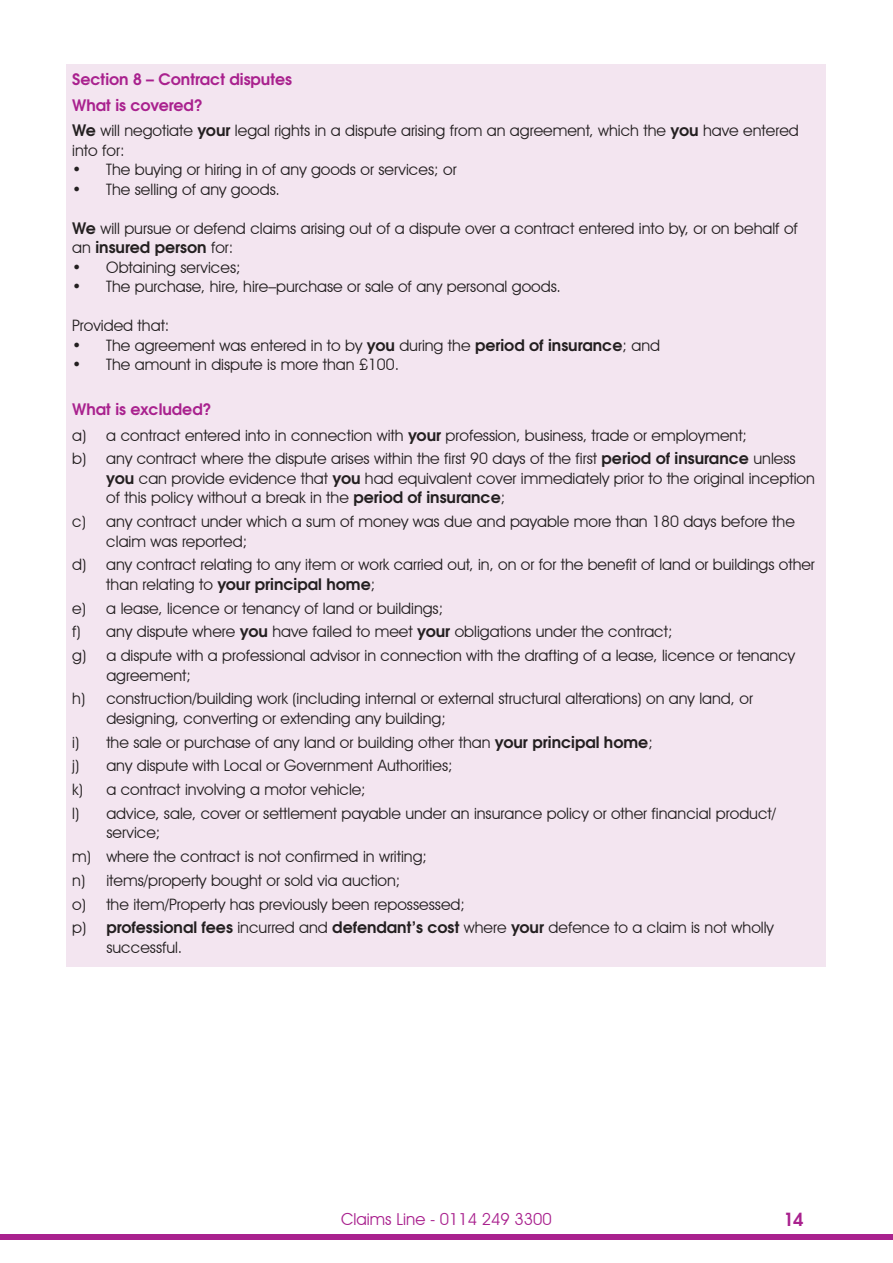
<style>
.page{position:relative;width:893px;height:1263px;background:#fff}
.page>*{position:absolute;margin:0;border:0;box-sizing:border-box;transform-origin:0 0}
.t1{font:700 18px "Te X Gyre Adventor";color:#a9218e}
.t2{font:16.5px "Avant Garde IT Cby BT";color:#a9218e}
.t3{font:15.75px/23.7px "Avant Garde IT Cby BT";color:#231f20}
.t4{font:700 15.75px/25.5px "Te X Gyre Adventor";color:#a9218e}
.t5{font:700 15.75px "Te X Gyre Adventor";color:#231f20}
.s1{font-family:"Te X Gyre Adventor";font-weight:700}
.s2{font-family:"Avant Garde IT Cby BT";font-weight:400}
</style>
<div class="page">
<div style="left:0;top:1234px;width:893px;height:5px;background:#a9218e"></div>
<div style="left:67px;top:64px;width:759px;height:902px;background:#f3e5f0"></div>
<p class="t4" style="left:72px;top:65px;width:221px">Section 8 – Contract disputes<br>What is covered?</p>
<p class="t3" style="left:72px;top:121px;width:728px;line-height:19.5px"><span class="s1">We</span> will negotiate <span class="s1">your</span> legal rights in a dispute arising from an agreement, which the <span class="s1">you</span> have entered into for:</p>
<p class="t3" style="left:72px;top:158px;width:386px">• The buying or hiring in of any goods or services; or</p>
<p class="t3" style="left:72px;top:177px;width:209px">• The selling of any goods.</p>
<p class="t3" style="left:72px;top:216px;width:727px"><span class="s1">We</span> will pursue or defend claims arising out of a dispute over a contract entered into by, or on behalf of</p>
<p class="t5" style="left:72px;top:234px;width:163px"><span class="s2">an</span> insured person <span class="s2">for:</span></p>
<p class="t3" style="left:72px;top:255px;width:170px">• Obtaining services;</p>
<p class="t3" style="left:72px;top:275px;width:490px">• The purchase, hire, hire–purchase or sale of any personal goods.</p>
<p class="t3" style="left:72px;top:314px;width:99px">Provided that:</p>
<p class="t3" style="left:72px;top:333px;width:589px">• The agreement was entered in to by <span class="s1">you</span> during the <span class="s1">period of insurance</span>; and</p>
<p class="t3" style="left:72px;top:353px;width:328px">• The amount in dispute is more than £100.</p>
<p class="t4" style="left:72px;top:395px;width:141px">What is excluded?</p>
<p class="t3" style="left:72px;top:423px;width:725px">a) a contract entered into in connection with <span class="s1">your</span> profession, business, trade or employment;<br>b) any contract where the dispute arises within the first 90 days of the first <span class="s1">period of insurance</span> unless</p>
<p class="t3" style="left:106px;top:468px;width:710px;line-height:19.5px"><span class="s1">you</span> can provide evidence that <span class="s1">you</span> had equivalent cover immediately prior to the original inception of this policy without a break in the <span class="s1">period of insurance</span>;</p>
<p class="t3" style="left:106px;top:512px;width:690px;line-height:19.5px;text-indent:-34px">c) any contract under which a sum of money was due and payable more than 180 days before the claim was reported;</p>
<p class="t3" style="left:72px;top:553px;width:744px">d) any contract relating to any item or work carried out, in, on or for the benefit of land or buildings other</p>
<p class="t5" style="left:106px;top:570px;width:270px"><span class="s2">than relating to</span> your principal home<span class="s2">;</span></p>
<p class="t3" style="left:72px;top:596px;width:724px">e) a lease, licence or tenancy of land or buildings;<br>f) any dispute where <span class="s1">you</span> have failed to meet <span class="s1">your</span> obligations under the contract;<br>g) a dispute with a professional advisor in connection with the drafting of a lease, licence or tenancy</p>
<p class="t3" style="left:72px;top:663px;width:682px;text-indent:34px">agreement;<br>h) construction/building work (including internal or external structural alterations) on any land, or</p>
<p class="t3" style="left:72px;top:706px;width:705px;text-indent:34px">designing, converting or extending any building;<br>i) the sale or purchase of any land or building other than <span class="s1">your principal home</span>;<br>j) any dispute with Local or Government Authorities;<br>k) a contract involving a motor vehicle;<br>l) advice, sale, cover or settlement payable under an insurance policy or other financial product/</p>
<p class="t3" style="left:72px;top:821px;width:703px;text-indent:34px">service;<br>m) where the contract is not confirmed in writing;<br>n) items/property bought or sold via auction;<br>o) the item/Property has previously been repossessed;<br>p) <span class="s1">professional fees</span> incurred and <span class="s1">defendant’s cost</span> where <span class="s1">your</span> defence to a claim is not wholly</p>
<p class="t3" style="left:106px;top:935px;width:77px">successful.</p>
<p class="t2" style="left:341px;top:1208px;width:212px">Claims Line - 0114 249 3300</p>
<p class="t1" style="left:783px;top:1203px;width:22px">14</p>
</div>
